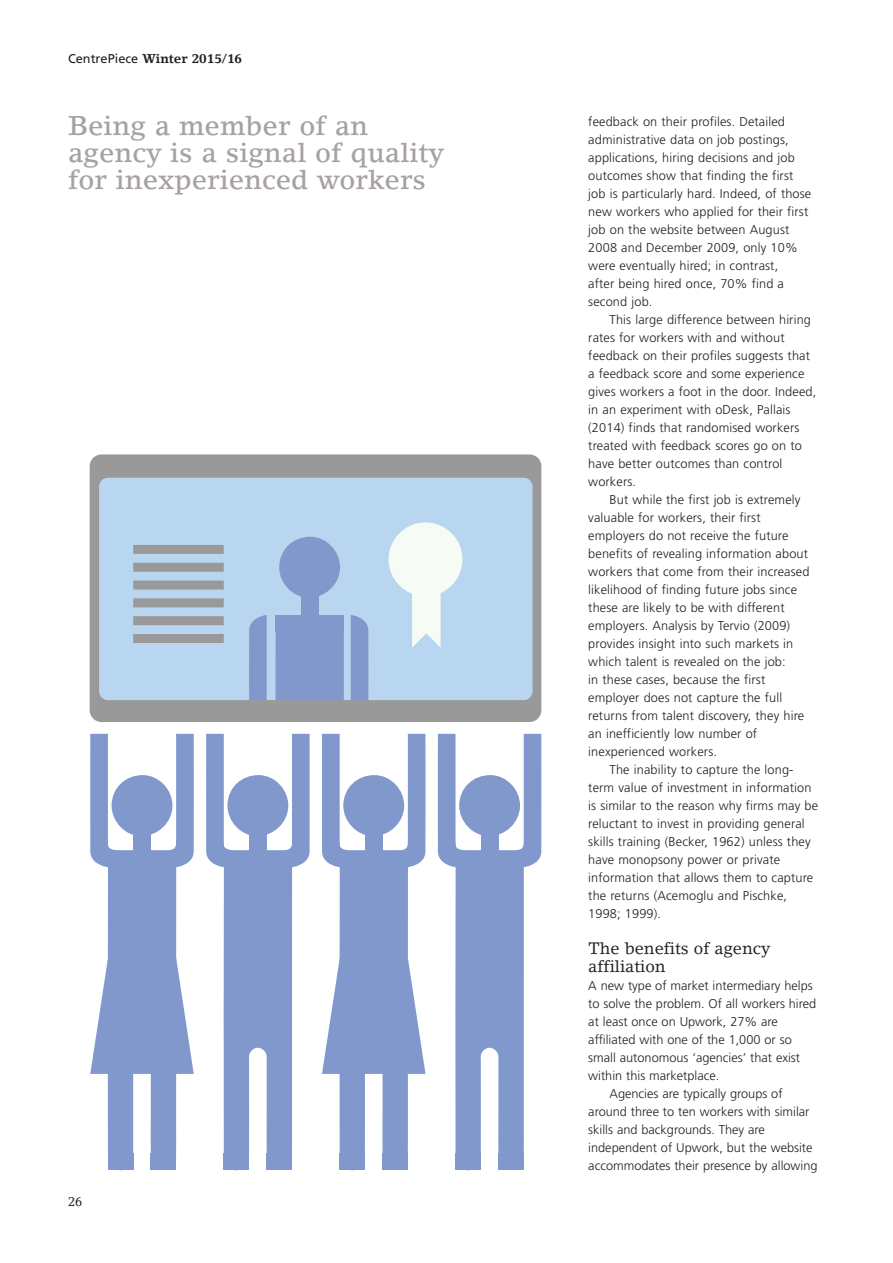
<style>
.page{position:relative;width:893px;height:1263px;background:#fff}
.page>*{position:absolute;margin:0;border:0;box-sizing:border-box;transform-origin:0 0}
.t1{font:500 27px/27px "Lino Letter";color:#a7a2a0}
.t2{font:16.5px/18px "Lino Letter";color:#231f20}
.t3{font:300 12.75px/18px "Frutiger";letter-spacing:.01em;color:#231f20}
.t4{font:700 12.75px "Lino Letter";color:#231f20}
.t5{font:12.75px "Lino Letter";color:#231f20}
.s1{font-family:"Frutiger";font-weight:400}
</style>
<div class="page">
<div style="left:90px;top:454px;width:451px;height:268px;background:#999;border-radius:12px"></div>
<div style="left:99px;top:478px;width:433px;height:222px;background:#b8d6ef;border-radius:9px"></div>
<svg style="left:206px;top:734px;width:104px;height:436px"></svg>
<svg style="left:438px;top:734px;width:103px;height:436px"></svg>
<svg style="left:322px;top:734px;width:104px;height:436px"></svg>
<svg style="left:90px;top:734px;width:104px;height:436px"></svg>
<div style="left:275px;top:615px;width:69px;height:17px;background:#8198cd"></div>
<div style="left:279px;top:536px;width:61px;height:62px;background:#8198cd;border-radius:50%"></div>
<div style="left:301px;top:594px;width:17px;height:21px;background:#8198cd"></div>
<svg style="left:351px;top:615px;width:17px;height:85px"></svg>
<svg style="left:249px;top:615px;width:18px;height:85px;background:#849bcf"></svg>
<div style="left:133px;top:545px;width:91px;height:9px;background:#999"></div>
<div style="left:133px;top:563px;width:91px;height:9px;background:#999"></div>
<div style="left:133px;top:580px;width:91px;height:9px;background:#999"></div>
<div style="left:133px;top:598px;width:91px;height:9px;background:#999"></div>
<div style="left:133px;top:616px;width:91px;height:9px;background:#999"></div>
<div style="left:133px;top:634px;width:91px;height:9px;background:#999"></div>
<div style="left:389px;top:522px;width:73px;height:74px;background:#f6fbf6;border-radius:50%"></div>
<svg style="left:412px;top:593px;width:29px;height:55px"></svg>
<div style="left:275px;top:632px;width:69px;height:68px;background:#8198cd"></div>
<p class="t4" style="left:68px;top:54px;width:176px"><span class="s1">CentrePiece</span> Winter 2015/16</p>
<h1 class="t1" style="left:68px;top:114px;width:377px">Being a member of an agency is a signal of quality for inexperienced workers</h1>
<p class="t5" style="left:68px;top:1197px;width:16px">26</p>
<p class="t3" style="left:588px;top:114px;width:225px">feedback on their profiles. Detailed administrative data on job postings, applications, hiring decisions and job outcomes show that finding the first job is particularly hard. Indeed, of those new workers who applied for their first job on the website between August 2008 and December 2009, only 10% were eventually hired; in contrast,<br>after being hired once, 70% find a second job.</p>
<p class="t3" style="left:588px;top:312px;width:229px;text-indent:21px">This large difference between hiring rates for workers with and without feedback on their profiles suggests that a feedback score and some experience gives workers a foot in the door. Indeed, in an experiment with oDesk, Pallais (2014) finds that randomised workers treated with feedback scores go on to have better outcomes than control workers.</p>
<p class="t3" style="left:588px;top:492px;width:223px;text-indent:21px">But while the first job is extremely valuable for workers, their first employers do not receive the future benefits of revealing information about workers that come from their increased likelihood of finding future jobs since these are likely to be with different employers. Analysis by Tervio (2009) provides insight into such markets in which talent is revealed on the job:<br>in these cases, because the first employer does not capture the full returns from talent discovery, they hire an inefficiently low number of inexperienced workers.</p>
<p class="t3" style="left:588px;top:762px;width:231px;text-indent:21px">The inability to capture the long&shy;term value of investment in information is similar to the reason why firms may be reluctant to invest in providing general skills training (Becker, 1962) unless they have monopsony power or private information that allows them to capture the returns (Acemoglu and Pischke, 1998; 1999).</p>
<p class="t2" style="left:588px;top:941px;width:183px">The benefits of agency affiliation</p>
<p class="t3" style="left:588px;top:978px;width:226px">A new type of market intermediary helps</p>
<p class="t3" style="left:588px;top:996px;width:229px">to solve the problem. Of all workers hired</p>
<p class="t3" style="left:588px;top:1014px;width:191px">at least once on Upwork, 27% are</p>
<p class="t3" style="left:588px;top:1032px;width:205px">affiliated with one of the 1,000 or so</p>
<p class="t3" style="left:588px;top:1050px;width:213px">small autonomous ‘agencies’ that exist</p>
<p class="t3" style="left:588px;top:1068px;width:133px">within this marketplace.</p>
<p class="t3" style="left:610px;top:1086px;width:175px">Agencies are typically groups of</p>
<p class="t3" style="left:588px;top:1104px;width:223px">around three to ten workers with similar</p>
<p class="t3" style="left:588px;top:1122px;width:178px">skills and backgrounds. They are</p>
<p class="t3" style="left:588px;top:1140px;width:226px">independent of Upwork, but the website</p>
<p class="t3" style="left:588px;top:1158px;width:231px">accommodates their presence by allowing</p>
</div>
